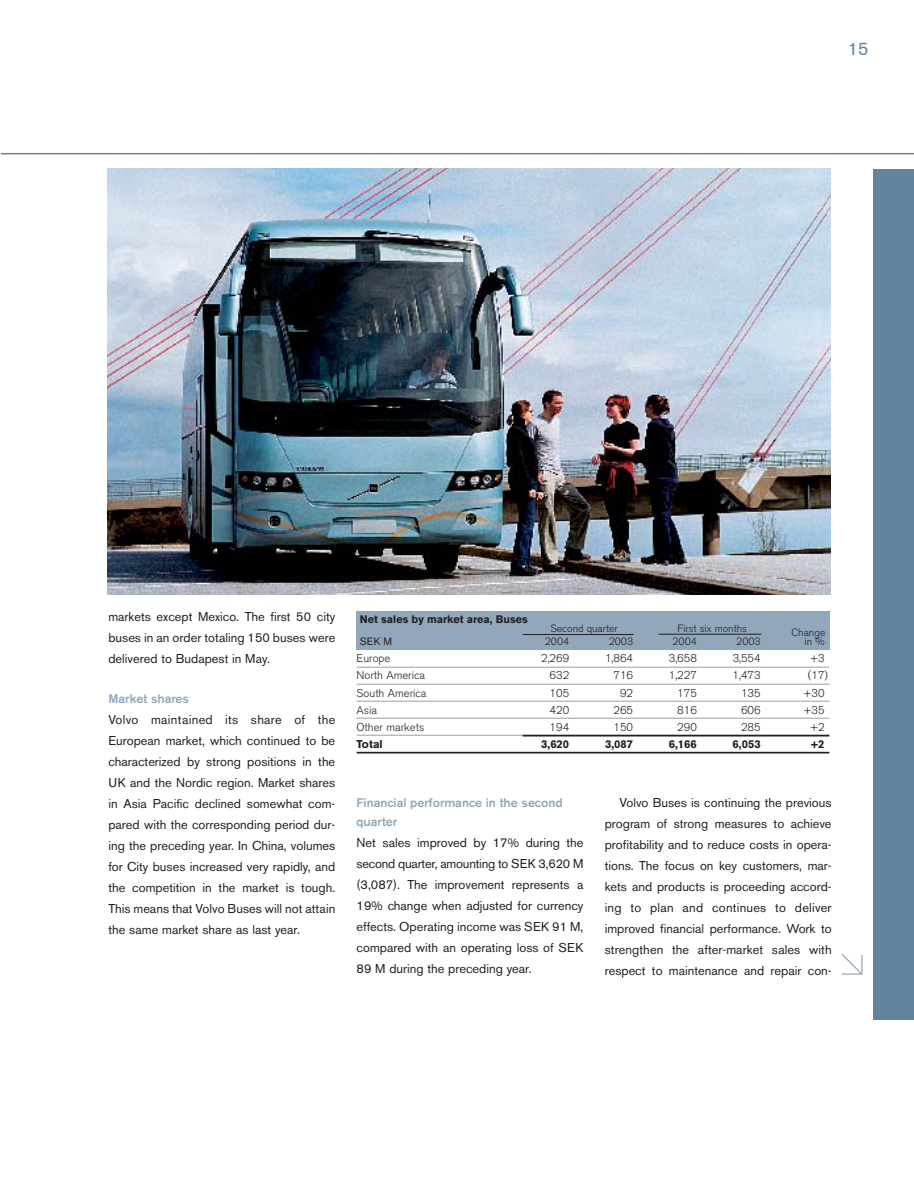
<style>
.page{position:relative;width:914px;height:1190px;background:#fff}
.page>*{position:absolute;margin:0;border:0;box-sizing:border-box;transform-origin:0 0}
.t1{font:18px "Volvo Sans";color:#62839e}
.t2{font:12.75px/21px "Volvo Sans";color:#231f1f;text-align:justify}
.t3{font:500 12.45px/19.5px "Volvo Sans";color:#90a7bc}
.t4{font:300 11.25px "Volvo Sans";color:#231f1f}
.t5{font:700 11.25px "Volvo Sans";color:#231f1f}
.t6{font:700 10.8px "Volvo Sans";color:#231f1f}
.t7{font:300 10.5px "Volvo Sans";color:#231f1f}
.t8{font:10.5px "Volvo Sans";color:#231f1f}
</style>
<div class="page">
<div style="left:872px;top:169px;width:42px;height:850px;background:#62839e"></div>
<hr style="left:1px;top:153px;width:913px;height:1px;background:#62839e">
<img style="left:107px;top:169px;width:723px;height:425px">
<div style="left:356px;top:611px;width:474px;height:38px;background:#90a7bc"></div>
<hr style="left:522px;top:634px;width:111px;height:1px;background:#231f1f">
<hr style="left:658px;top:634px;width:103px;height:1px;background:#231f1f">
<hr style="left:356px;top:666px;width:473px;height:1px;background:#9e9e94">
<hr style="left:356px;top:683px;width:473px;height:1px;background:#9e9e94">
<hr style="left:356px;top:700px;width:473px;height:1px;background:#9e9e94">
<hr style="left:356px;top:717px;width:473px;height:1px;background:#9e9e94">
<hr style="left:356px;top:734px;width:473px;height:1px;background:#9e9e94">
<hr style="left:522px;top:734px;width:307px;height:2px;background:#231f1f">
<hr style="left:356px;top:751px;width:473px;height:2px;background:#231f1f">
<svg style="left:841px;top:954px;width:22px;height:21px"></svg>
<h1 class="t1" style="left:847px;top:42px;width:22px">15</h1>
<p class="t2" style="left:108px;top:607px;width:228px">markets except Mexico. The first 50 city buses in an order totaling 150 buses were delivered to Budapest in May.</p>
<p class="t3" style="left:108px;top:690px;width:82px">Market shares</p>
<p class="t2" style="left:108px;top:710px;width:228px">Volvo maintained its share of the European market, which continued to be characterized by strong positions in the UK and the Nordic region. Market shares in Asia Pacific declined somewhat com&shy;pared with the corresponding period dur&shy;ing the preceding year. In China, volumes for City buses increased very rapidly, and the competition in the market is tough.<br>This means that Volvo Buses will not attain the same market share as last year.</p>
<p class="t6" style="left:360px;top:616px;width:169px">Net sales by market area, Buses</p>
<p class="t7" style="left:550px;top:624px;width:69px">Second quarter</p>
<p class="t7" style="left:677px;top:624px;width:71px">First six months</p>
<p class="t7" style="left:791px;top:628px;width:36px">Change</p>
<p class="t8" style="left:360px;top:638px;width:34px">SEK M</p>
<p class="t7" style="left:545px;top:638px;width:26px">2004</p>
<p class="t7" style="left:608px;top:638px;width:26px">2003</p>
<p class="t7" style="left:672px;top:638px;width:26px">2004</p>
<p class="t7" style="left:736px;top:638px;width:26px">2003</p>
<p class="t7" style="left:804px;top:638px;width:21px">in %</p>
<p class="t4" style="left:356px;top:654px;width:35px">Europe</p>
<p class="t4" style="left:541px;top:654px;width:30px">2,269</p>
<p class="t4" style="left:605px;top:654px;width:30px">1,864</p>
<p class="t4" style="left:668px;top:654px;width:30px">3,658</p>
<p class="t4" style="left:732px;top:654px;width:30px">3,554</p>
<p class="t4" style="left:810px;top:654px;width:16px">+3</p>
<p class="t4" style="left:356px;top:671px;width:70px">North America</p>
<p class="t4" style="left:549px;top:671px;width:21px">632</p>
<p class="t4" style="left:613px;top:671px;width:21px">716</p>
<p class="t4" style="left:668px;top:671px;width:30px">1,227</p>
<p class="t4" style="left:732px;top:671px;width:30px">1,473</p>
<p class="t4" style="left:807px;top:671px;width:22px">(17)</p>
<p class="t4" style="left:356px;top:688px;width:71px">South America</p>
<p class="t4" style="left:549px;top:688px;width:21px">105</p>
<p class="t4" style="left:620px;top:688px;width:15px">92</p>
<p class="t4" style="left:677px;top:688px;width:21px">175</p>
<p class="t4" style="left:741px;top:688px;width:21px">135</p>
<p class="t4" style="left:804px;top:688px;width:22px">+30</p>
<p class="t4" style="left:356px;top:705px;width:22px">Asia</p>
<p class="t4" style="left:549px;top:705px;width:21px">420</p>
<p class="t4" style="left:613px;top:705px;width:21px">265</p>
<p class="t4" style="left:677px;top:705px;width:21px">816</p>
<p class="t4" style="left:741px;top:705px;width:21px">606</p>
<p class="t4" style="left:804px;top:705px;width:22px">+35</p>
<p class="t4" style="left:356px;top:722px;width:69px">Other markets</p>
<p class="t4" style="left:549px;top:722px;width:21px">194</p>
<p class="t4" style="left:613px;top:722px;width:21px">150</p>
<p class="t4" style="left:677px;top:722px;width:21px">290</p>
<p class="t4" style="left:741px;top:722px;width:21px">285</p>
<p class="t4" style="left:810px;top:722px;width:16px">+2</p>
<p class="t5" style="left:356px;top:739px;width:28px">Total</p>
<p class="t5" style="left:541px;top:739px;width:30px">3,620</p>
<p class="t5" style="left:605px;top:739px;width:30px">3,087</p>
<p class="t5" style="left:668px;top:739px;width:30px">6,166</p>
<p class="t5" style="left:732px;top:739px;width:30px">6,053</p>
<p class="t5" style="left:810px;top:739px;width:15px">+2</p>
<p class="t3" style="left:356px;top:794px;width:207px">Financial performance in the second quarter</p>
<p class="t2" style="left:356px;top:834px;width:228px">Net sales improved by 17% during the second quarter, amounting to SEK 3,620 M (3,087). The improvement represents a 19% change when adjusted for currency effects. Operating income was SEK 91 M, compared with an operating loss of SEK 89 M during the preceding year.</p>
<p class="t2" style="left:604px;top:793px;width:228px;text-indent:15px">Volvo Buses is continuing the previous program of strong measures to achieve profitability and to reduce costs in opera&shy;tions. The focus on key customers, mar&shy;kets and products is proceeding accord&shy;ing to plan and continues to deliver improved financial performance. Work to strengthen the after-market sales with respect to maintenance and repair con-</p>
</div>
